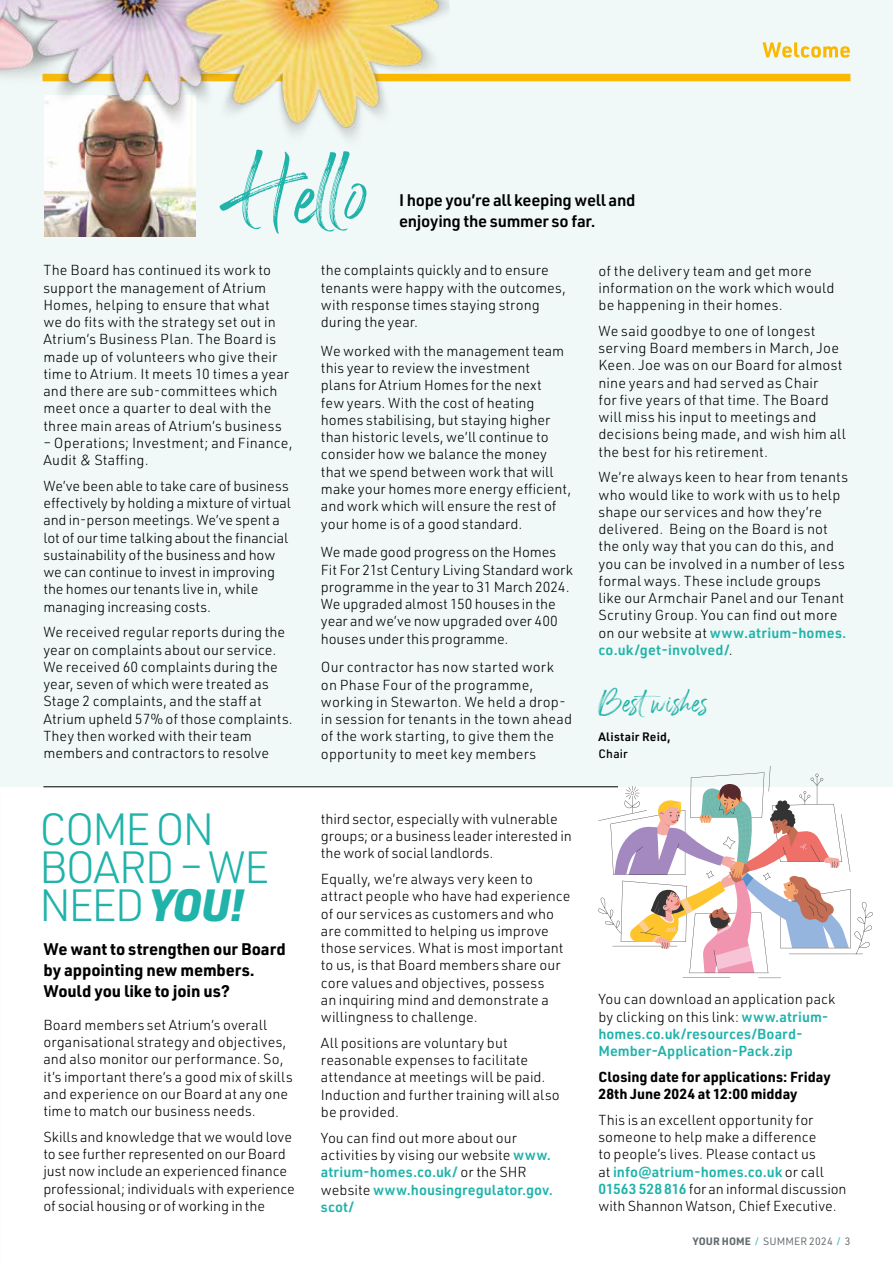
<style>
.page{position:relative;width:893px;height:1263px;background:#fff}
.page>*{position:absolute;margin:0;border:0;box-sizing:border-box;transform-origin:0 0}
.t1{font:90.9px "Panterick";color:#20b3aa}
.t2{font:300 44.25px/38.2px "URWDIN";letter-spacing:-.055em;color:#20b3aa}
.t3{font:31.5px "Panterick";color:#22b3a7}
.t4{font:700 16.5px/21px "URWDIN";letter-spacing:-.005em;color:#000}
.t5{font:600 16.5px/21px "URWDIN";letter-spacing:-.02em;color:#000}
.t6{font:300 14.25px/17.2px "URWDIN";letter-spacing:.005em;color:#000}
.t7{font:600 14.25px/17.2px "URWDIN";color:#20b3aa}
.t8{font:700 14.25px/17.2px "URWDIN";color:#000}
.t9{font:600 12px "URWDIN";letter-spacing:.02em;color:#000}
.t10{font:500 12px "URWDIN";letter-spacing:.02em;color:#000}
.t11{font:10.5px "URWDIN";letter-spacing:.02em;color:#626a6e}
.s1{font-weight:600;color:#22b3a7}
.s2{font-weight:900;font-style:italic}
.s3{font-weight:600;color:#20b3aa}
.s4{font-weight:300;color:#000}
.s5{font-weight:700}
.s6{color:#35b8be}
</style>
<div class="page">
<div style="left:0;top:0;width:893px;height:787px;background:#f0f8f8"></div>
<div style="left:43px;top:74px;width:807px;height:7px;background:#fbb800"></div>
<img style="left:44px;top:190px;width:152px;height:47px">
<svg style="left:598px;top:766px;width:275px;height:213px"></svg>
<hr style="left:43px;top:786px;width:575px;height:1px;background:#000">
<svg style="left:762px;top:42px;width:88px;height:16px"></svg>
<img style="left:0;top:0;width:456px;height:190px">
<h1 class="t1" style="left:236px;top:141px;width:128px;rotate:-4deg">Hello</h1>
<p class="t6" style="left:43px;top:261px;width:247px">The Board has continued its work to support the management of Atrium Homes, helping to ensure that what we do fits with the strategy set out in Atrium’s Business Plan. The Board is made up of volunteers who give their time to Atrium. It meets 10 times a year and there are sub-committees which meet once a quarter to deal with the three main areas of Atrium’s business</p>
<p class="t6" style="left:43px;top:434px;width:251px">– Operations; Investment; and Finance,<br>Audit &amp; Staffing.</p>
<p class="t6" style="left:43px;top:477px;width:249px">We’ve been able to take care of business effectively by holding a mixture of virtual and in-person meetings. We’ve spent a lot of our time talking about the financial sustainability of the business and how we can continue to invest in improving the homes our tenants live in, while managing increasing costs.</p>
<p class="t6" style="left:43px;top:623px;width:251px">We received regular reports during the year on complaints about our service.<br>We received 60 complaints during the year, seven of which were treated as Stage 2 complaints, and the staff at Atrium upheld 57% of those complaints.<br>They then worked with their team members and contractors to resolve</p>
<p class="t5" style="left:399px;top:189px;width:238px">I hope you’re all keeping well and enjoying the summer so far.</p>
<p class="t6" style="left:321px;top:261px;width:247px">the complaints quickly and to ensure tenants were happy with the outcomes, with response times staying strong during the year.</p>
<p class="t6" style="left:321px;top:342px;width:252px">We worked with the management team this year to review the investment<br>plans for Atrium Homes for the next<br>few years. With the cost of heating homes stabilising, but staying higher than historic levels, we’ll continue to consider how we balance the money that we spend between work that will make your homes more energy efficient, and work which will ensure the rest of your home is of a good standard.</p>
<p class="t6" style="left:321px;top:543px;width:253px">We made good progress on the Homes Fit For 21st Century Living Standard work programme in the year to 31 March 2024.<br>We upgraded almost 150 houses in the year and we’ve now upgraded over 400 houses under this programme.</p>
<p class="t6" style="left:321px;top:658px;width:253px">Our contractor has now started work on Phase Four of the programme, working in Stewarton. We held a drop&shy;in session for tenants in the town ahead of the work starting, to give them the opportunity to meet key members</p>
<p class="t6" style="left:598px;top:261px;width:238px">of the delivery team and get more information on the work which would be happening in their homes.</p>
<p class="t6" style="left:598px;top:322px;width:249px">We said goodbye to one of longest serving Board members in March, Joe Keen. Joe was on our Board for almost nine years and had served as Chair<br>for five years of that time. The Board will miss his input to meetings and decisions being made, and wish him all the best for his retirement.</p>
<p class="t6" style="left:598px;top:468px;width:251px">We’re always keen to hear from tenants who would like to work with us to help shape our services and how they’re delivered. Being on the Board is not the only way that you can do this, and you can be involved in a number of less formal ways. These include groups<br>like our Armchair Panel and our Tenant Scrutiny Group. You can find out more on our website at <span class="s1">www.atrium-homes. co.uk/get-involved/</span>.</p>
<h3 class="t3" style="left:598px;top:683px;width:112px">Bestwishes</h3>
<p class="t9" style="left:598px;top:729px;width:74px">Alistair Reid,</p>
<p class="t10" style="left:598px;top:745px;width:31px">Chair</p>
<h2 class="t2" style="left:39px;top:808px;width:232px">COME ON<br>BOARD – WE<br>NEED <span class="s2">YOU!</span></h2>
<p class="t4" style="left:43px;top:938px;width:244px">We want to strengthen our Board by appointing new members.<br>Would you like to join us?</p>
<p class="t6" style="left:43px;top:1016px;width:251px">Board members set Atrium’s overall organisational strategy and objectives, and also monitor our performance. So, it’s important there’s a good mix of skills and experience on our Board at any one time to match our business needs.</p>
<p class="t6" style="left:43px;top:1128px;width:253px">Skills and knowledge that we would love to see further represented on our Board just now include an experienced finance professional; individuals with experience of social housing or of working in the</p>
<p class="t6" style="left:321px;top:810px;width:252px">third sector, especially with vulnerable groups; or a business leader interested in the work of social landlords.</p>
<p class="t6" style="left:321px;top:870px;width:251px">Equally, we’re always very keen to attract people who have had experience of our services as customers and who are committed to helping us improve those services. What is most important to us, is that Board members share our core values and objectives, possess<br>an inquiring mind and demonstrate a willingness to challenge.</p>
<p class="t6" style="left:321px;top:1034px;width:240px">All positions are voluntary but reasonable expenses to facilitate attendance at meetings will be paid.<br>Induction and further training will also be provided.</p>
<p class="t6" style="left:321px;top:1129px;width:234px">You can find out more about our activities by vising our website <span class="s3">www. atrium-homes.co.uk/</span> or the SHR website <span class="s3">www.housingregulator.gov. scot/</span></p>
<p class="t7" style="left:598px;top:990px;width:238px"><span class="s4">You can download an application pack by clicking on this link:</span> www.atrium&shy;homes.co.uk/resources/Board-Member-Application-Pack.zip</p>
<p class="t8" style="left:598px;top:1067px;width:234px">Closing date for applications: Friday<br>28th June 2024 at 12:00 midday</p>
<p class="t6" style="left:598px;top:1111px;width:250px">This is an excellent opportunity for someone to help make a difference<br>to people’s lives. Please contact us<br>at <span class="s3">info@atrium-homes.co.uk</span> or call <span class="s3">01563 528 816</span> for an informal discussion with Shannon Watson, Chief Executive.</p>
<p class="t11" style="left:693px;top:1234px;width:159px"><span class="s5">YOUR HOME</span> <span class="s6">/</span> SUMMER 2024 <span class="s6">/</span> 3</p>
</div>
